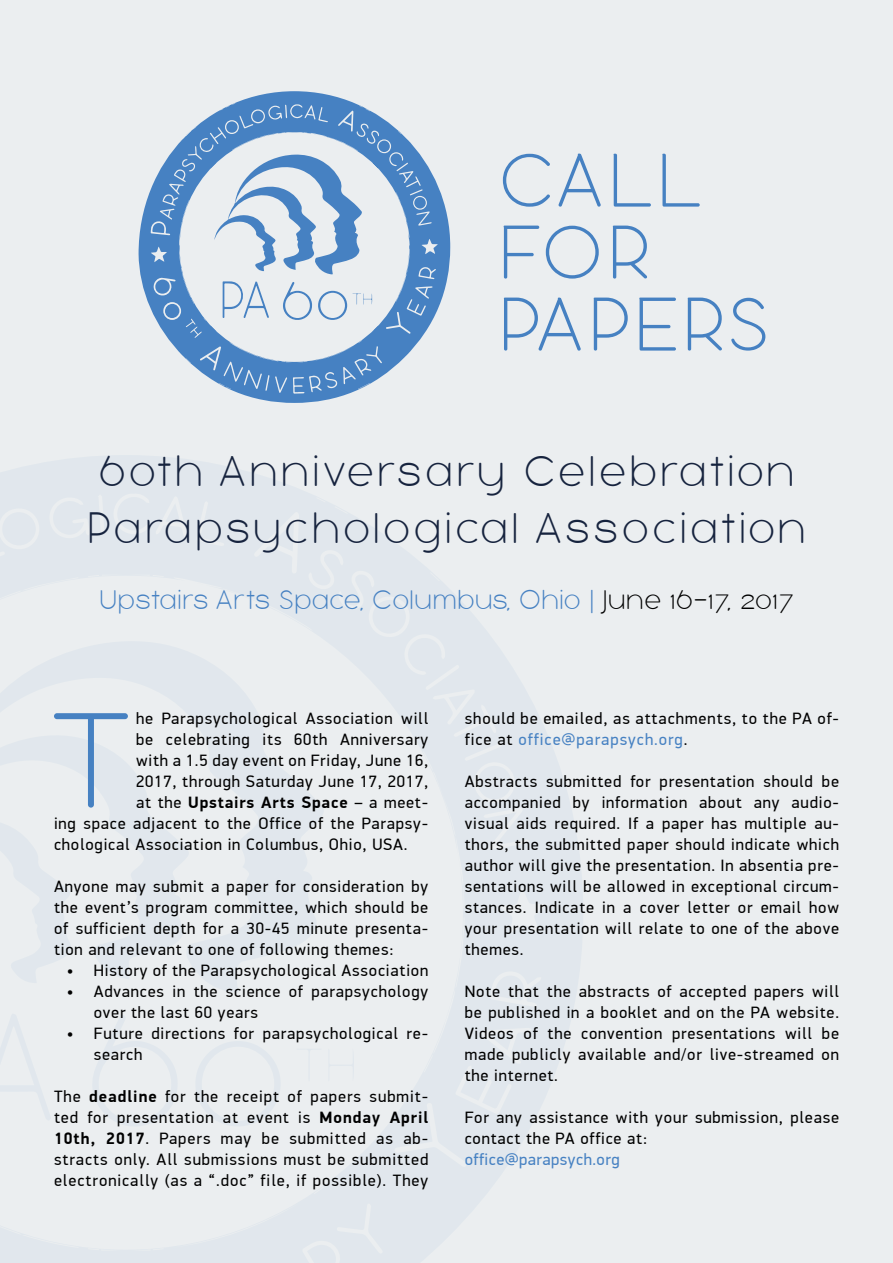
<style>
.page{position:relative;width:893px;height:1263px;background:#ebeef0}
.page>*{position:absolute;margin:0;border:0;box-sizing:border-box;transform-origin:0 0}
.t1{font:300 149.55px "bubbleboddylight";color:#4681c2}
.t2{font:300 84px/72px "bubbleboddylight";letter-spacing:.1em;color:#4681c2}
.t3{font:300 48px/57px "bubbleboddylight";letter-spacing:.1em;color:#16233e}
.t4{font:300 30px "bubbleboddylight";letter-spacing:.05em;color:#4681c2}
.t5{font:16.5px/21px "PF Din Display Pro";letter-spacing:.05em;color:#000;text-align:justify}
.t6{font:700 16.5px "PF Din Display Pro";letter-spacing:.05em;color:#000}
.t7{font:16.5px "PF Din Display Pro";letter-spacing:.03em;color:#4681c2}
.s1{color:#000}
.s2{font-weight:400}
.s3{font-weight:700}
.s4{color:#4681c2}
</style>
<div class="page">
<div style="left:2px;top:512px;width:34px;height:33px;background:#e1e7ed;border-radius:50%"></div>
<div style="left:372px;top:599px;width:34px;height:35px;background:#e1e7ed;border-radius:50%"></div>
<div style="left:478px;top:766px;width:34px;height:33px;background:#e1e7ed;border-radius:50%"></div>
<svg style="left:139px;top:91px;width:311px;height:312px"></svg>
<svg style="left:214px;top:154px;width:148px;height:120px"></svg>
<svg style="left:283px;top:282px;width:64px;height:40px"></svg>
<svg style="left:222px;top:281px;width:47px;height:37px"></svg>
<svg style="left:353px;top:293px;width:19px;height:12px"></svg>
<svg style="left:208px;top:349px;width:11px;height:13px"></svg>
<div style="left:155px;top:280px;width:15px;height:14px;background:#4681c2;border-radius:50%"></div>
<div style="left:165px;top:304px;width:14px;height:14px;background:#4681c2;border-radius:50%"></div>
<svg style="left:344px;top:114px;width:8px;height:10px"></svg>
<svg style="left:152px;top:223px;width:12px;height:10px"></svg>
<svg style="left:420px;top:268px;width:10px;height:9px"></svg>
<svg style="left:311px;top:377px;width:8px;height:10px"></svg>
<svg style="left:418px;top:288px;width:8px;height:6px"></svg>
<svg style="left:345px;top:360px;width:21px;height:18px"></svg>
<div style="left:252px;top:111px;width:12px;height:11px;background:#4681c2;border-radius:50%"></div>
<div style="left:226px;top:121px;width:12px;height:12px;background:#4681c2;border-radius:50%"></div>
<div style="left:378px;top:140px;width:12px;height:12px;background:#4681c2;border-radius:50%"></div>
<div style="left:414px;top:197px;width:12px;height:12px;background:#4681c2;border-radius:50%"></div>
<svg style="left:404px;top:173px;width:7px;height:5px"></svg>
<svg style="left:308px;top:108px;width:5px;height:7px"></svg>
<svg style="left:162px;top:211px;width:7px;height:5px"></svg>
<svg style="left:175px;top:170px;width:9px;height:9px"></svg>
<svg style="left:164px;top:185px;width:14px;height:18px"></svg>
<h2 class="t2" style="left:501px;top:144px;width:268px">CALL<br>FOR<br>PAPERS</h2>
<h3 class="t3" style="left:88px;top:442px;width:718px">60th Anniversary Celebration<br>Parapsychological Association</h3>
<h3 class="t4" style="left:100px;top:583px;width:695px">Upstairs Arts Space, Columbus, Ohio | <span class="s1">June 16-17, 2017</span></h3>
<h1 class="t1" style="left:53px;top:681px;width:77px">T</h1>
<p class="t5" style="left:136px;top:708px;width:294px">he Parapsychological Association will</p>
<p class="t5" style="left:136px;top:729px;width:294px">be celebrating its 60th Anniversary</p>
<p class="t5" style="left:136px;top:750px;width:294px">with a 1.5 day event on Friday, June 16,</p>
<p class="t5" style="left:136px;top:771px;width:294px">2017, through Saturday June 17, 2017,</p>
<p class="t6" style="left:136px;top:792px;width:294px"><span class="s2">at the</span> Upstairs Arts Space <span class="s2">– a meet-</span></p>
<p class="t5" style="left:54px;top:813px;width:376px">ing space adjacent to the Office of the Parapsy-</p>
<p class="t5" style="left:54px;top:834px;width:355px">chological Association in Columbus, Ohio, USA.</p>
<p class="t5" style="left:54px;top:876px;width:376px">Anyone may submit a paper for consideration by the event’s program committee, which should be of sufficient depth for a 30-45 minute presenta&shy;tion and relevant to one of following themes:</p>
<p class="t5" style="left:67px;top:960px;width:363px">• History of the Parapsychological Association</p>
<p class="t5" style="left:94px;top:981px;width:336px;text-indent:-27px">• Advances in the science of parapsychology over the last 60 years</p>
<p class="t5" style="left:94px;top:1023px;width:336px;text-indent:-27px">• Future directions for parapsychological re&shy;search</p>
<p class="t5" style="left:54px;top:1086px;width:376px">The <span class="s3">deadline</span> for the receipt of papers submit&shy;ted for presentation at event is <span class="s3">Monday April 10th, 2017</span>. Papers may be submitted as ab&shy;stracts only. All submissions must be submitted electronically (as a “.doc” file, if possible). They</p>
<p class="t5" style="left:465px;top:708px;width:376px">should be emailed, as attachments, to the PA of&shy;fice at <span class="s4">office@parapsych.org</span>.</p>
<p class="t5" style="left:465px;top:771px;width:376px">Abstracts submitted for presentation should be accompanied by information about any audio&shy;visual aids required. If a paper has multiple au&shy;thors, the submitted paper should indicate which author will give the presentation. In absentia pre&shy;sentations will be allowed in exceptional circum&shy;stances. Indicate in a cover letter or email how your presentation will relate to one of the above themes.</p>
<p class="t5" style="left:465px;top:981px;width:376px">Note that the abstracts of accepted papers will be published in a booklet and on the PA website.<br>Videos of the convention presentations will be made publicly available and/or live-streamed on the internet.</p>
<p class="t5" style="left:465px;top:1107px;width:376px">For any assistance with your submission, please contact the PA office at:</p>
<p class="t7" style="left:465px;top:1149px;width:156px">office@parapsych.org</p>
</div>
